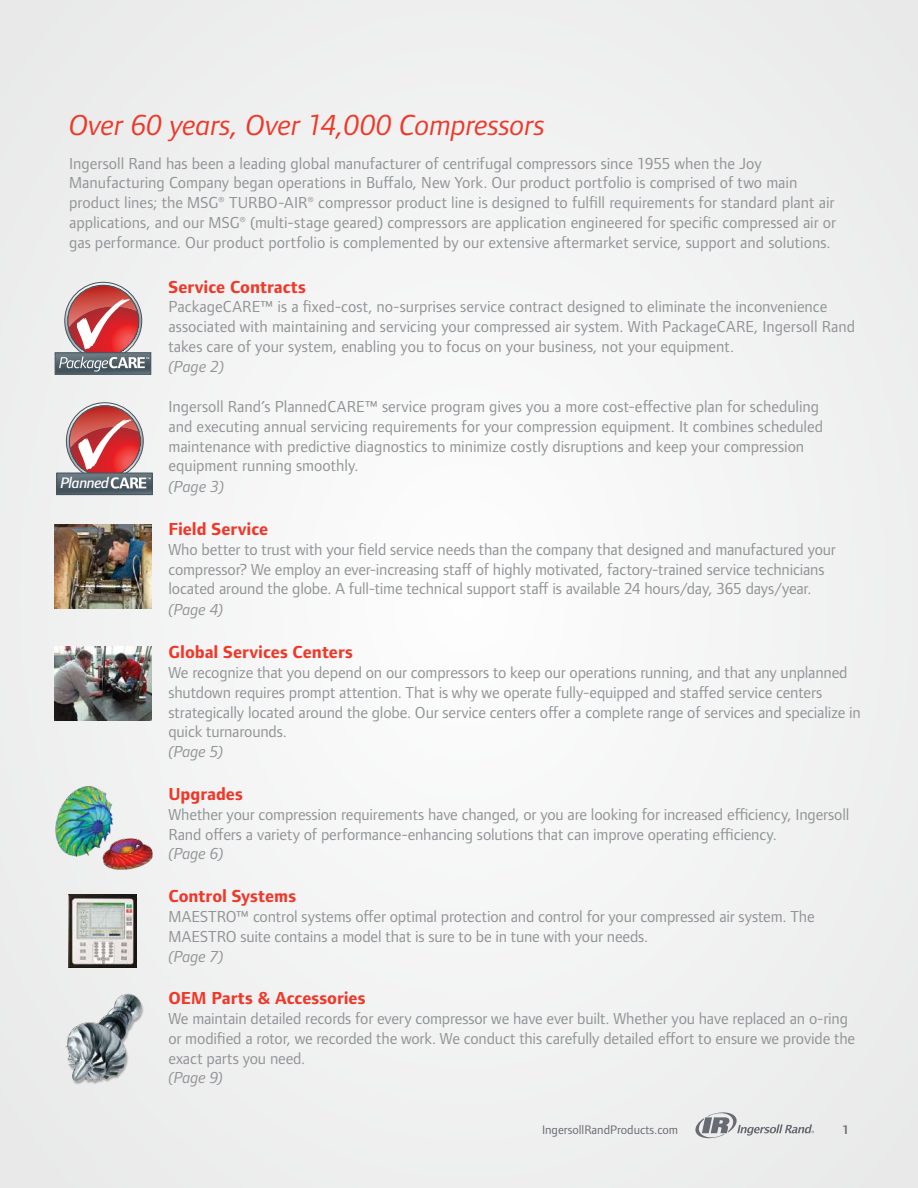
<style>
.page{position:relative;width:918px;height:1188px;background:#f1f2f2}
.page>*{position:absolute;margin:0;border:0;box-sizing:border-box;transform-origin:0 0}
.t1{font:italic 30px "Foundry Form Sans";letter-spacing:-.005em;color:#ef3829}
.t2{font:700 18px "Foundry Form Sans";color:#ef3829}
.t3{font:16.5px/19.8px "Foundry Form Sans";letter-spacing:-.005em;color:#919396}
.t4{font:italic 16.5px "Foundry Form Sans";letter-spacing:-.01em;color:#919396}
.t5{font:italic 15.75px "Foundry Form Sans Med";letter-spacing:-.035em;color:#fff}
.t6{font:12.75px "Foundry Form Sans";color:#696b73}
.t7{font:600 12.75px "Foundry Form Sans";color:#696b73}
</style>
<div class="page">
<svg style="left:695px;top:1112px;width:119px;height:27px"></svg>
<img style="left:54px;top:525px;width:98px;height:83px">
<img style="left:54px;top:647px;width:98px;height:73px">
<svg style="left:65px;top:282px;width:77px;height:77px"></svg>
<svg style="left:68px;top:285px;width:71px;height:71px"></svg>
<div style="left:55px;top:353px;width:96px;height:22px;border:1px solid #46535b"></div>
<svg style="left:55px;top:299px;width:96px;height:75px"></svg>
<img style="left:55px;top:786px;width:58px;height:71px">
<img style="left:103px;top:838px;width:50px;height:32px">
<img style="left:65px;top:993px;width:79px;height:92px">
<svg style="left:66px;top:403px;width:77px;height:77px"></svg>
<svg style="left:69px;top:406px;width:71px;height:71px"></svg>
<svg style="left:59px;top:475px;width:91px;height:18px"></svg>
<div style="left:57px;top:473px;width:95px;height:22px;border:1px solid #46535b"></div>
<svg style="left:69px;top:419px;width:82px;height:70px"></svg>
<img style="left:69px;top:895px;width:68px;height:73px">
<h1 class="t1" style="left:69px;top:108px;width:478px">Over 60 years, Over 14,000 Compressors</h1>
<p class="t3" style="left:69px;top:153px;width:768px">Ingersoll Rand has been a leading global manufacturer of centrifugal compressors since 1955 when the Joy Manufacturing Company began operations in Buffalo, New York. Our product portfolio is comprised of two main product lines; the MSG® TURBO-AIR® compressor product line is designed to fulfill requirements for standard plant air applications, and our MSG® (multi-stage geared) compressors are application engineered for specific compressed air or gas performance. Our product portfolio is complemented by our extensive aftermarket service, support and solutions.</p>
<p class="t2" style="left:168px;top:276px;width:139px">Service Contracts</p>
<p class="t3" style="left:168px;top:297px;width:688px">PackageCARE™ is a fixed-cost, no-surprises service contract designed to eliminate the inconvenience associated with maintaining and servicing your compressed air system. With PackageCARE, Ingersoll Rand takes care of your system, enabling you to focus on your business, not your equipment.</p>
<p class="t4" style="left:168px;top:357px;width:57px">(Page 2)</p>
<p class="t3" style="left:168px;top:397px;width:656px">Ingersoll Rand’s PlannedCARE™ service program gives you a more cost-effective plan for scheduling and executing annual servicing requirements for your compression equipment. It combines scheduled maintenance with predictive diagnostics to minimize costly disruptions and keep your compression equipment running smoothly.</p>
<p class="t4" style="left:168px;top:478px;width:57px">(Page 3)</p>
<p class="t2" style="left:168px;top:519px;width:101px">Field Service</p>
<p class="t3" style="left:168px;top:539px;width:669px">Who better to trust with your field service needs than the company that designed and manufactured your compressor? We employ an ever-increasing staff of highly motivated, factory-trained service technicians located around the globe. A full-time technical support staff is available 24 hours/day, 365 days/year.</p>
<p class="t4" style="left:168px;top:601px;width:56px">(Page 4)</p>
<p class="t2" style="left:168px;top:642px;width:186px">Global Services Centers</p>
<p class="t3" style="left:168px;top:663px;width:694px">We recognize that you depend on our compressors to keep our operations running, and that any unplanned shutdown requires prompt attention. That is why we operate fully-equipped and staffed service centers strategically located around the globe. Our service centers offer a complete range of services and specialize in quick turnarounds.</p>
<p class="t4" style="left:168px;top:742px;width:56px">(Page 5)</p>
<p class="t2" style="left:168px;top:783px;width:76px">Upgrades</p>
<p class="t3" style="left:168px;top:804px;width:682px">Whether your compression requirements have changed, or you are looking for increased efficiency, Ingersoll<br>Rand offers a variety of performance-enhancing solutions that can improve operating efficiency.</p>
<p class="t4" style="left:168px;top:845px;width:57px">(Page 6)</p>
<p class="t2" style="left:168px;top:886px;width:129px">Control Systems</p>
<p class="t3" style="left:168px;top:907px;width:648px">MAESTRO™ control systems offer optimal protection and control for your compressed air system. The<br>MAESTRO suite contains a model that is sure to be in tune with your needs.</p>
<p class="t4" style="left:168px;top:947px;width:57px">(Page 7)</p>
<p class="t2" style="left:168px;top:988px;width:199px">OEM Parts &amp; Accessories</p>
<p class="t3" style="left:168px;top:1009px;width:688px">We maintain detailed records for every compressor we have ever built. Whether you have replaced an o-ring or modified a rotor, we recorded the work. We conduct this carefully detailed effort to ensure we provide the exact parts you need.</p>
<p class="t4" style="left:168px;top:1069px;width:56px">(Page 9)</p>
<p class="t5" style="left:60px;top:474px;width:50px">Planned</p>
<p class="t6" style="left:542px;top:1122px;width:138px">IngersollRandProducts.com</p>
<p class="t7" style="left:842px;top:1122px;width:9px">1</p>
</div>
